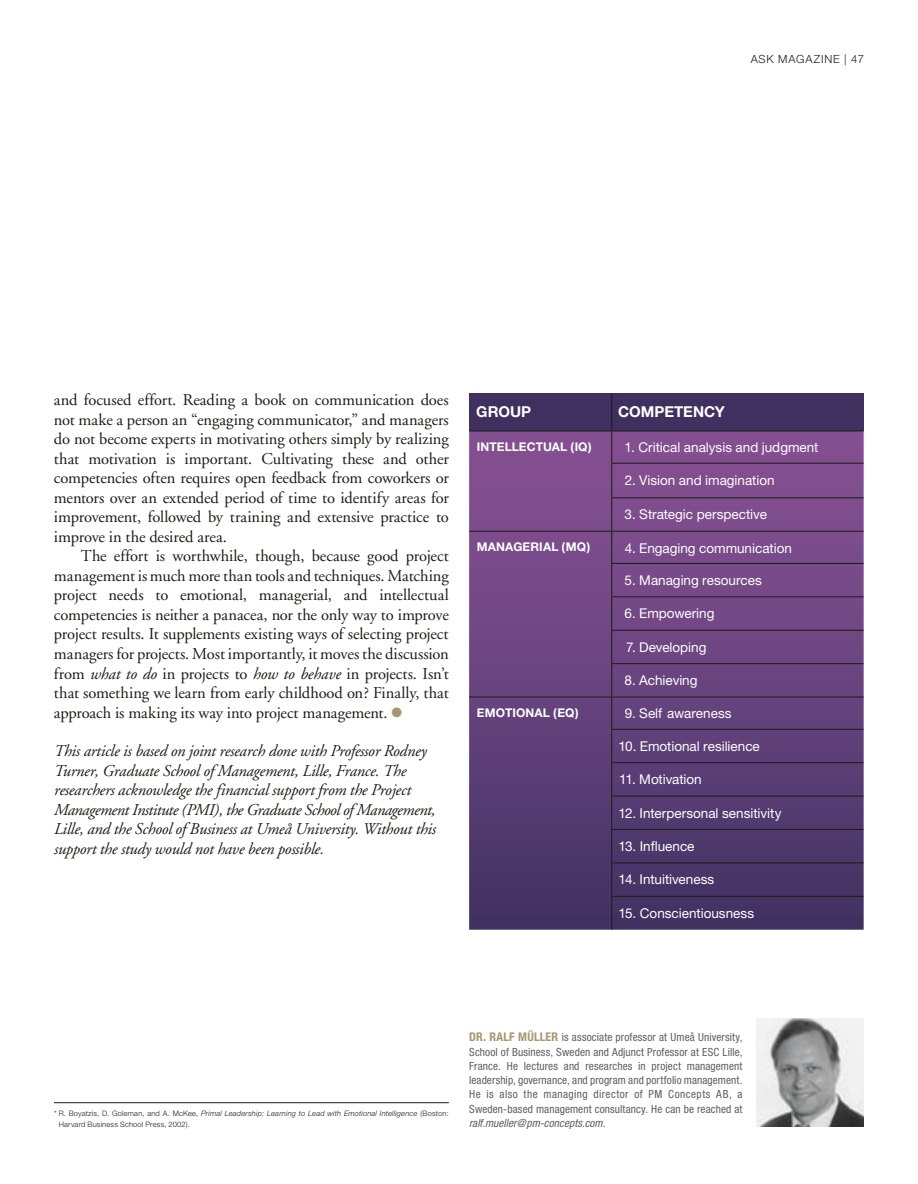
<style>
.page{position:relative;width:918px;height:1184px;background:#fff}
.page>*{position:absolute;margin:0;border:0;box-sizing:border-box;transform-origin:0 0}
.t1{font:16.5px/19.5px "Adobe Garamond";letter-spacing:-.005em;color:#1c1c1a;text-align:justify}
.t2{font:italic 16.5px/19.5px "Adobe Garamond";letter-spacing:-.02em;color:#1c1c1a}
.t3{font:700 15px "Helvetica Neue";color:#fff}
.t4{font:13.5px "Helvetica Neue";color:#fff}
.t5{font:700 12px "Helvetica Neue";letter-spacing:.01em;color:#fff}
.t6{font:condensed 11.25px/14.2px "Helvetica Neue";letter-spacing:.01em;color:#5e5f5f;text-align:justify}
.t7{font:300 11.25px "Helvetica Neue";letter-spacing:.075em;color:#1c1c1a}
.t8{font:300 7.5px/10.5px "Helvetica Neue";letter-spacing:.025em;color:#1c1c1a}
.s1{font-style:italic}
.s2{color:#a3986e}
.s3{font-weight:700;font-size:12px;color:#a3986e}
</style>
<div class="page">
<hr style="left:54px;top:1102px;width:395px;height:1px;background:#1c1c1a">
<div style="left:469px;top:393px;width:143px;height:38px;background:#3f3060"></div>
<div style="left:612px;top:393px;width:252px;height:38px;background:#3f3060"></div>
<svg style="left:469px;top:431px;width:395px;height:498px;background:#66427b"></svg>
<hr style="left:611px;top:431px;width:1px;height:32px;background:#1c1c1a">
<hr style="left:611px;top:463px;width:253px;height:1px;background:#1c1c1a">
<hr style="left:611px;top:463px;width:1px;height:34px;background:#1c1c1a">
<hr style="left:611px;top:497px;width:253px;height:1px;background:#1c1c1a">
<hr style="left:612px;top:531px;width:252px;height:1px;background:#1c1c1a">
<hr style="left:611px;top:531px;width:1px;height:32px;background:#1c1c1a">
<hr style="left:611px;top:563px;width:253px;height:1px;background:#1c1c1a">
<hr style="left:611px;top:564px;width:1px;height:32px;background:#1c1c1a">
<hr style="left:611px;top:596px;width:253px;height:1px;background:#1c1c1a">
<hr style="left:611px;top:597px;width:1px;height:33px;background:#1c1c1a">
<hr style="left:611px;top:630px;width:253px;height:1px;background:#1c1c1a">
<hr style="left:611px;top:630px;width:1px;height:33px;background:#1c1c1a">
<hr style="left:611px;top:663px;width:253px;height:1px;background:#1c1c1a">
<hr style="left:611px;top:664px;width:1px;height:32px;background:#1c1c1a">
<hr style="left:612px;top:696px;width:252px;height:1px;background:#1c1c1a">
<hr style="left:611px;top:697px;width:1px;height:32px;background:#1c1c1a">
<hr style="left:611px;top:729px;width:253px;height:1px;background:#1c1c1a">
<hr style="left:611px;top:729px;width:1px;height:33px;background:#1c1c1a">
<hr style="left:611px;top:762px;width:253px;height:1px;background:#1c1c1a">
<hr style="left:611px;top:763px;width:1px;height:32px;background:#1c1c1a">
<hr style="left:611px;top:795px;width:253px;height:1px;background:#1c1c1a">
<hr style="left:611px;top:796px;width:1px;height:33px;background:#1c1c1a">
<hr style="left:611px;top:829px;width:253px;height:1px;background:#1c1c1a">
<hr style="left:611px;top:830px;width:1px;height:32px;background:#1c1c1a">
<hr style="left:611px;top:862px;width:253px;height:1px;background:#1c1c1a">
<hr style="left:611px;top:863px;width:1px;height:33px;background:#1c1c1a">
<hr style="left:611px;top:896px;width:253px;height:1px;background:#1c1c1a">
<hr style="left:611px;top:896px;width:1px;height:33px;background:#1c1c1a">
<hr style="left:611px;top:498px;width:1px;height:33px;background:#1c1c1a">
<hr style="left:469px;top:531px;width:143px;height:1px;background:#1c1c1a">
<hr style="left:469px;top:430px;width:143px;height:1px;background:#1c1c1a">
<hr style="left:469px;top:696px;width:143px;height:1px;background:#1c1c1a">
<hr style="left:612px;top:430px;width:252px;height:1px;background:#1c1c1a">
<hr style="left:611px;top:393px;width:1px;height:37px;background:#1c1c1a">
<img style="left:756px;top:1018px;width:108px;height:108px">
<p class="t7" style="left:751px;top:52px;width:115px">ASK MAGAZINE | 47</p>
<p class="t1" style="left:54px;top:391px;width:396px">and focused effort. Reading a book on communication does not make a person an “engaging communicator,” and managers do not become experts in motivating others simply by realizing that motivation is important. Cultivating these and other competencies often requires open feedback from coworkers or mentors over an extended period of time to identify areas for improvement, followed by training and extensive practice to improve in the desired area.</p>
<p class="t1" style="left:54px;top:547px;width:396px;text-indent:27px">The effort is worthwhile, though, because good project management is much more than tools and techniques. Matching project needs to emotional, managerial, and intellectual competencies is neither a panacea, nor the only way to improve project results. It supplements existing ways of selecting project managers for projects. Most importantly, it moves the discussion from <span class="s1">what to do</span> in projects to <span class="s1">how to behave</span> in projects. Isn’t that something we learn from early childhood on? Finally, that approach is making its way into project management. <span class="s2">●</span></p>
<p class="t2" style="left:54px;top:742px;width:384px">This article is based on joint research done with Professor Rodney Turner, Graduate School of Management, Lille, France. The researchers acknowledge the financial support from the Project Management Institute (PMI), the Graduate School of Management, Lille, and the School of Business at Umeå University. Without this support the study would not have been possible.</p>
<p class="t3" style="left:476px;top:403px;width:56px">GROUP</p>
<p class="t3" style="left:618px;top:403px;width:108px">COMPETENCY</p>
<p class="t5" style="left:477px;top:439px;width:116px">INTELLECTUAL (IQ)</p>
<p class="t4" style="left:625px;top:439px;width:195px">1. Critical analysis and judgment</p>
<p class="t4" style="left:625px;top:472px;width:151px">2. vision and imagination</p>
<p class="t4" style="left:625px;top:506px;width:144px">3. Strategic perspective</p>
<p class="t5" style="left:477px;top:539px;width:115px">MANAGERIAL (MQ)</p>
<p class="t4" style="left:625px;top:540px;width:169px">4. Engaging communication</p>
<p class="t4" style="left:625px;top:572px;width:139px">5. Managing resources</p>
<p class="t4" style="left:625px;top:605px;width:91px">6. Empowering</p>
<p class="t4" style="left:626px;top:639px;width:82px">7. Developing</p>
<p class="t4" style="left:625px;top:672px;width:74px">8. Achieving</p>
<p class="t5" style="left:477px;top:705px;width:103px">EMOTIONAL (EQ)</p>
<p class="t4" style="left:625px;top:705px;width:108px">9. Self awareness</p>
<p class="t4" style="left:619px;top:738px;width:143px">10. Emotional resilience</p>
<p class="t4" style="left:619px;top:771px;width:84px">11. Motivation</p>
<p class="t4" style="left:619px;top:804px;width:164px">12. Interpersonal sensitivity</p>
<p class="t4" style="left:619px;top:838px;width:78px">13. Influence</p>
<p class="t4" style="left:619px;top:871px;width:97px">14. Intuitiveness</p>
<p class="t4" style="left:619px;top:904px;width:137px">15. Conscientiousness</p>
<p class="t8" style="left:59px;top:1108px;width:392px;text-indent:-5px">* R. Boyatzis, D. Goleman, and A. McKee, <span class="s1">Primal Leadership: Learning to Lead with emotional intelligence</span> (Boston: harvard Business School Press, 2002).</p>
<p class="t6" style="left:469px;top:1030px;width:275px"><span class="s3">DR. RALF MÜLLER</span> is associate professor at Umeå University, School of Business, Sweden and Adjunct Professor at ESC Lille, France. He lectures and researches in project management leadership, governance, and program and portfolio management.<br>He is also the managing director of PM Concepts AB, a Sweden-based management consultancy. He can be reached at <span class="s1">ralf.mueller@pm-concepts.com.</span></p>
</div>
